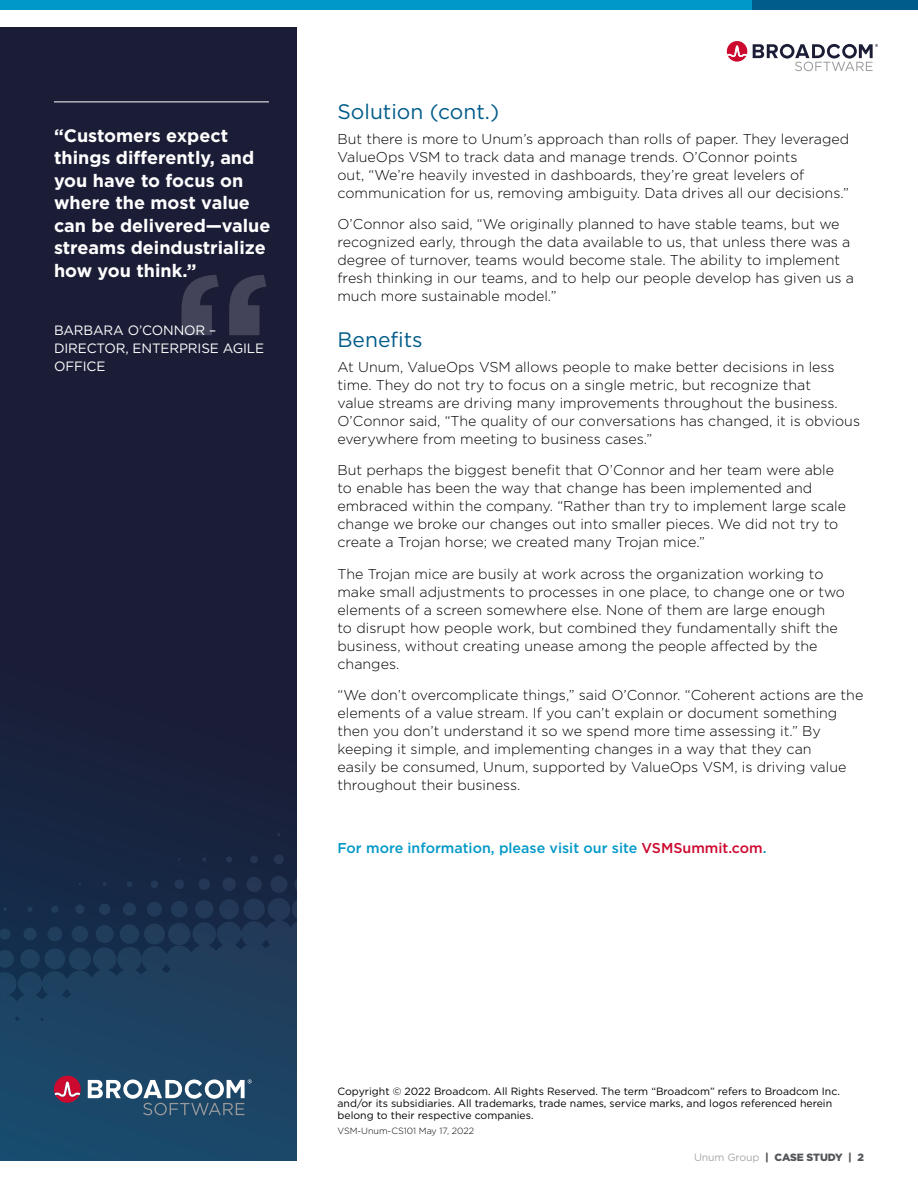
<style>
.page{position:relative;width:918px;height:1188px;background:#fff}
.page>*{position:absolute;margin:0;border:0;box-sizing:border-box;transform-origin:0 0}
.t1{font:700 187.5px "Gotham";color:#fff}
.Body_Head{font:21px "Gotham";color:#005c8a}
.Quote_Text{font:700 18px/22.5px "Gotham";color:#fff}
.Body_Text{font:300 14.25px/18px "Gotham";color:#000}
.Body_Head_2{font:500 14.25px "Gotham";color:#0098c7}
.Quote_Byline{font:13.5px/18px "Gotham";letter-spacing:-.01em;color:#fff}
.t2{font:10.5px/12px "Gotham";color:#000}
.t3{font:900 10.5px "Gotham";letter-spacing:-.015em;color:#53565a}
.t4{font:300 9px "Gotham";color:#000}
.s1{color:#cc092f}
.s2{font-weight:400;color:#a7a8aa}
</style>
<div class="page">
<svg style="left:727px;top:41px;width:151px;height:30px"></svg>
<div style="left:0;top:27px;width:297px;height:1134px;background:#1b1d36"></div>
<svg style="left:0;top:814px;width:297px;height:347px"></svg>
<svg style="left:54px;top:1076px;width:28px;height:27px"></svg>
<svg style="left:88px;top:1078px;width:164px;height:37px;background:#58768d"></svg>
<div style="left:0;top:0;width:915px;height:10px;background:#0098c7"></div>
<div style="left:753px;top:0;width:165px;height:10px;background:#005c8a"></div>
<hr style="left:54px;top:102px;width:215px;height:1px;background:#fff">
<p class="Quote_Text" style="left:54px;top:124px;width:218px">“Customers expect things differently, and you have to focus on where the most value can be delivered—value streams deindustrialize how you think.”</p>
<h1 class="t1" style="left:171px;top:216px;width:103px">“</h1>
<p class="Quote_Byline" style="left:54px;top:321px;width:212px">BARBARA O’CONNOR –<br>DIRECTOR, ENTERPRISE AGILE<br>OFFICE</p>
<p class="Body_Head" style="left:338px;top:98px;width:163px">Solution (cont.)</p>
<p class="Body_Text" style="left:338px;top:129px;width:513px">But there is more to Unum’s approach than rolls of paper. They leveraged ValueOps VSM to track data and manage trends. O’Connor points<br>out, “We’re heavily invested in dashboards, they’re great levelers of communication for us, removing ambiguity. Data drives all our decisions.”</p>
<p class="Body_Text" style="left:338px;top:215px;width:518px">O’Connor also said, “We originally planned to have stable teams, but we recognized early, through the data available to us, that unless there was a degree of turnover, teams would become stale. The ability to implement fresh thinking in our teams, and to help our people develop has given us a much more sustainable model.”</p>
<p class="Body_Head" style="left:338px;top:326px;width:87px">Benefits</p>
<p class="Body_Text" style="left:338px;top:357px;width:524px">At Unum, ValueOps VSM allows people to make better decisions in less time. They do not try to focus on a single metric, but recognize that<br>value streams are driving many improvements throughout the business.<br>O’Connor said, “The quality of our conversations has changed, it is obvious everywhere from meeting to business cases.”</p>
<p class="Body_Text" style="left:338px;top:461px;width:510px">But perhaps the biggest benefit that O’Connor and her team were able to enable has been the way that change has been implemented and embraced within the company. “Rather than try to implement large scale change we broke our changes out into smaller pieces. We did not try to create a Trojan horse; we created many Trojan mice.”</p>
<p class="Body_Text" style="left:338px;top:564px;width:509px">The Trojan mice are busily at work across the organization working to make small adjustments to processes in one place, to change one or two elements of a screen somewhere else. None of them are large enough<br>to disrupt how people work, but combined they fundamentally shift the business, without creating unease among the people affected by the changes.</p>
<p class="Body_Text" style="left:338px;top:686px;width:527px">“We don’t overcomplicate things,” said O’Connor. “Coherent actions are the elements of a value stream. If you can’t explain or document something then you don’t understand it so we spend more time assessing it.” By keeping it simple, and implementing changes in a way that they can<br>easily be consumed, Unum, supported by ValueOps VSM, is driving value throughout their business.</p>
<p class="Body_Head_2" style="left:338px;top:839px;width:431px">For more information, please visit our site <span class="s1">VSMSummit.com</span>.</p>
<p class="t2" style="left:338px;top:1085px;width:504px">Copyright © 2022 Broadcom. All Rights Reserved. The term “Broadcom” refers to Broadcom Inc. and/or its subsidiaries. All trademarks, trade names, service marks, and logos referenced herein belong to their respective companies.</p>
<p class="t4" style="left:338px;top:1125px;width:138px">VSM-Unum-CS101 May 17, 2022</p>
<p class="t3" style="left:694px;top:1150px;width:171px"><span class="s2">Unum Group</span> | CASE STUDY | 2</p>
</div>
